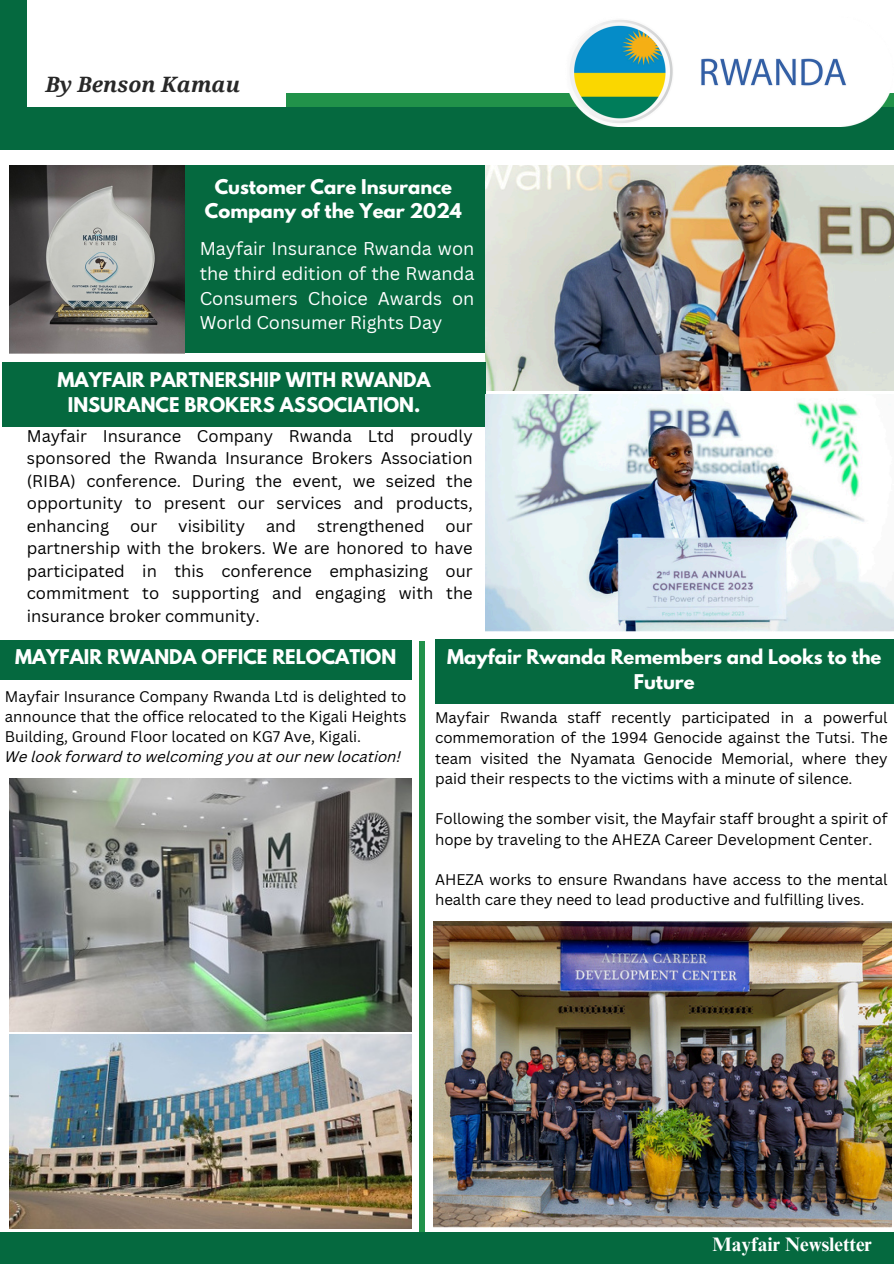
<style>
.page{position:relative;width:894px;height:1264px;background:#fff}
.page>*{position:absolute;margin:0;border:0;box-sizing:border-box;transform-origin:0 0}
.t1{font:italic 700 21.15px "Droid Serif";color:#282828}
.t2{font:700 19.5px "Times NRMT Pro";color:#fff}
.t3{font:700 18px/24.8px "League Spartan";color:#fff;text-align:center}
.t4{font:18px/24.8px "Canva Sans";color:#fff;text-align:justify}
.t5{font:16.5px/22.5px "Canva Sans";color:#000;text-align:justify}
.t6{font:15px/20.2px "Canva Sans";color:#000;text-align:justify}
.t7{font:italic 15px "Canva Sans";color:#000}
</style>
<div class="page">
<div style="left:171px;top:165px;width:722px;height:188px;background:#05693f"></div>
<img style="left:486px;top:165px;width:407px;height:225px">
<img style="left:10px;top:165px;width:174px;height:188px">
<div style="left:286px;top:93px;width:607px;height:14px;background:#21924a"></div>
<div style="left:0;top:107px;width:893px;height:43px;background:#05693f"></div>
<div style="left:0;top:0;width:26px;height:126px;background:#05693f"></div>
<div style="left:2px;top:362px;width:484px;height:64px;background:#05693f"></div>
<div style="left:419px;top:641px;width:6px;height:611px;background:#21924a"></div>
<div style="left:0;top:1231px;width:893px;height:32px;background:#05693f"></div>
<div style="left:0;top:639px;width:411px;height:40px;background:#05693f"></div>
<img style="left:569px;top:20px;width:321px;height:106px">
<img style="left:10px;top:779px;width:401px;height:252px">
<img style="left:10px;top:1034px;width:401px;height:194px">
<img style="left:486px;top:394px;width:407px;height:237px">
<div style="left:435px;top:639px;width:458px;height:65px;background:#05693f"></div>
<img style="left:433px;top:921px;width:458px;height:306px">
<p class="t1" style="left:45px;top:73px;width:196px">By Benson Kamau</p>
<h2 class="t3" style="left:205px;top:176px;width:258px">Customer Care Insurance<br>Company of the Year 2024</h2>
<h3 class="t4" style="left:200px;top:236px;width:276px">Mayfair Insurance Rwanda won the third edition of the Rwanda Consumers Choice Awards on World Consumer Rights Day</h3>
<p class="t3" style="left:58px;top:369px;width:374px">MAYFAIR PARTNERSHIP WITH RWANDA<br>INSURANCE BROKERS ASSOCIATION.</p>
<h4 class="t5" style="left:27px;top:424px;width:447px">Mayfair Insurance Company Rwanda Ltd proudly sponsored the Rwanda Insurance Brokers Association (RIBA) conference. During the event, we seized the opportunity to present our services and products, enhancing</h4>
<h4 class="t5" style="left:130px;top:514px;width:29px">our</h4>
<h4 class="t5" style="left:178px;top:514px;width:68px">visibility</h4>
<h4 class="t5" style="left:266px;top:514px;width:32px">and</h4>
<h4 class="t5" style="left:317px;top:514px;width:109px">strengthened</h4>
<h4 class="t5" style="left:27px;top:514px;width:447px;text-indent:418px">our partnership with the brokers. We are honored to have participated in this conference emphasizing our commitment to supporting and engaging with the insurance broker community.</h4>
<h1 class="t3" style="left:15px;top:647px;width:382px">MAYFAIR RWANDA OFFICE RELOCATION</h1>
<p class="t6" style="left:5px;top:685px;width:403px">Mayfair Insurance Company Rwanda Ltd is delighted to announce that the office relocated to the Kigali Heights Building, Ground Floor located on KG7 Ave, Kigali.</p>
<p class="t7" style="left:5px;top:751px;width:398px">We look forward to welcoming you at our new location!</p>
<p class="t3" style="left:447px;top:647px;width:435px">Mayfair Rwanda Remembers and Looks to the<br>Future</p>
<p class="t6" style="left:435px;top:707px;width:454px">Mayfair Rwanda staff recently participated in a powerful commemoration of the 1994 Genocide against the Tutsi. The team visited the Nyamata Genocide Memorial, where they paid their respects to the victims with a minute of silence.</p>
<p class="t6" style="left:435px;top:808px;width:454px">Following the somber visit, the Mayfair staff brought a spirit of hope by traveling to the AHEZA Career Development Center.</p>
<p class="t6" style="left:435px;top:869px;width:454px">AHEZA works to ensure Rwandans have access to the mental health care they need to lead productive and fulfilling lives.</p>
<p class="t2" style="left:712px;top:1237px;width:161px">Mayfair Newsletter</p>
</div>
